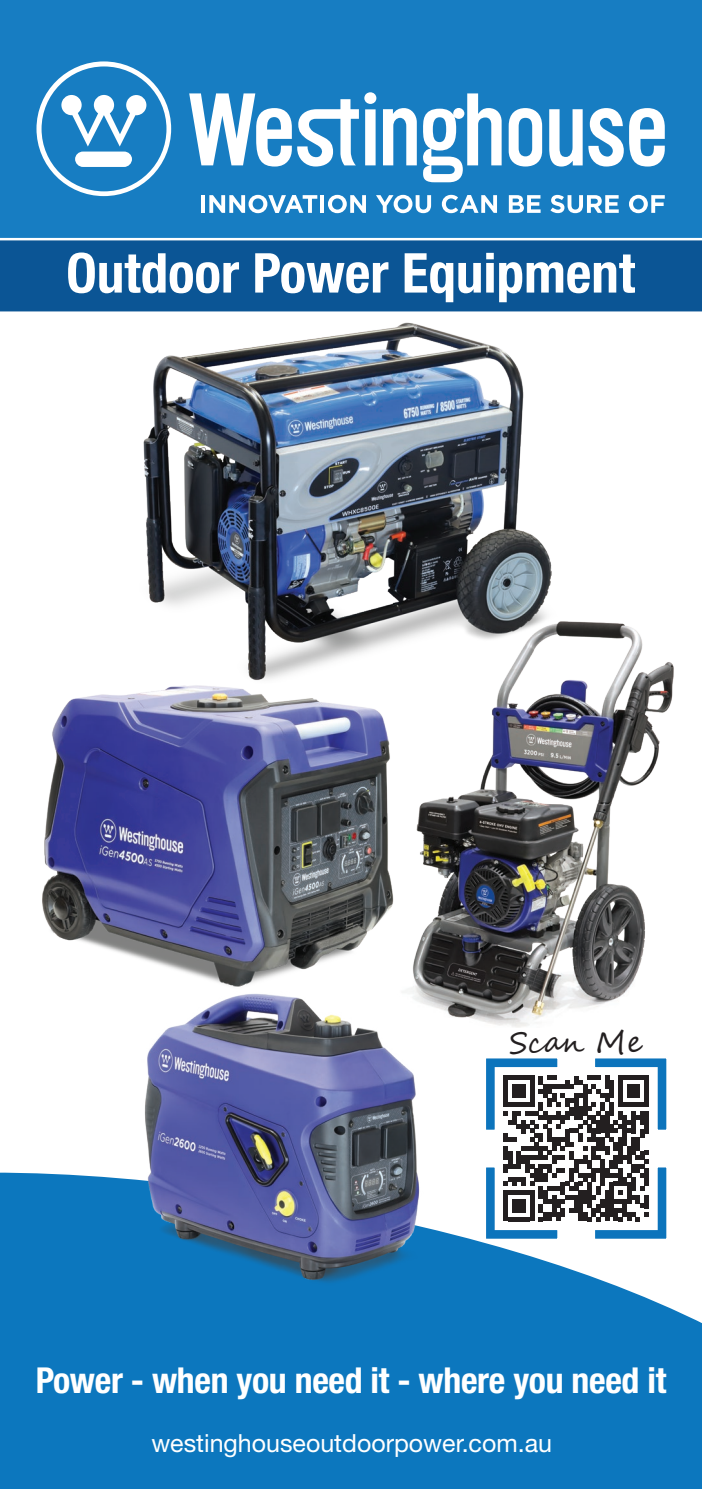
<style>
.page{position:relative;width:702px;height:1489px;background:#fff}
.page>*{position:absolute;margin:0;border:0;box-sizing:border-box;transform-origin:0 0}
.table_span{font:700 condensed 55px "Helvetica Neue LT Std";color:#fff}
.table_span-2{font:700 condensed 35.75px "Helvetica Neue LT Std";letter-spacing:-.01em;color:#fff}
.table_span-3{font:30px "Segoe Script";color:#231f20}
.t1{font:25px "Helvetica Neue LT Std";color:#fff}
</style>
<div class="page">
<svg style="left:0;top:1172px;width:702px;height:316px;background:#1f81c3"></svg>
<div style="left:0;top:0;width:702px;height:285px;background:#177dc2"></div>
<div style="left:0;top:238px;width:702px;height:74px;background:#0b5595"></div>
<img style="left:143px;top:322px;width:409px;height:348px">
<img style="left:395px;top:616px;width:279px;height:412px">
<img style="left:128px;top:983px;width:309px;height:309px">
<svg style="left:189px;top:92px;width:187px;height:74px"></svg>
<svg style="left:383px;top:93px;width:118px;height:89px"></svg>
<svg style="left:508px;top:108px;width:34px;height:58px"></svg>
<svg style="left:549px;top:109px;width:33px;height:57px"></svg>
<svg style="left:588px;top:108px;width:76px;height:58px"></svg>
<svg style="left:36px;top:61px;width:135px;height:135px"></svg>
<hr style="left:201px;top:195px;width:4px;height:18px;background:#fff">
<svg style="left:209px;top:195px;width:108px;height:18px"></svg>
<hr style="left:320px;top:195px;width:4px;height:18px;background:#fff">
<svg style="left:328px;top:195px;width:38px;height:18px"></svg>
<svg style="left:376px;top:195px;width:55px;height:18px"></svg>
<svg style="left:442px;top:195px;width:55px;height:18px"></svg>
<svg style="left:509px;top:195px;width:31px;height:18px"></svg>
<svg style="left:550px;top:195px;width:68px;height:18px"></svg>
<svg style="left:629px;top:195px;width:35px;height:18px"></svg>
<svg style="left:483px;top:1058px;width:186px;height:183px"></svg>
<img style="left:42px;top:670px;width:369px;height:320px">
<p class="table_span" style="left:66px;top:240px;width:570px">Outdoor Power Equipment</p>
<p class="table_span-3" style="left:509px;top:1017px;width:134px">Scan Me</p>
<p class="table_span-2" style="left:36px;top:1358px;width:632px">Power - when you need it - where you need it</p>
<p class="t1" style="left:151px;top:1427px;width:402px">westinghouseoutdoorpower.com.au</p>
</div>
